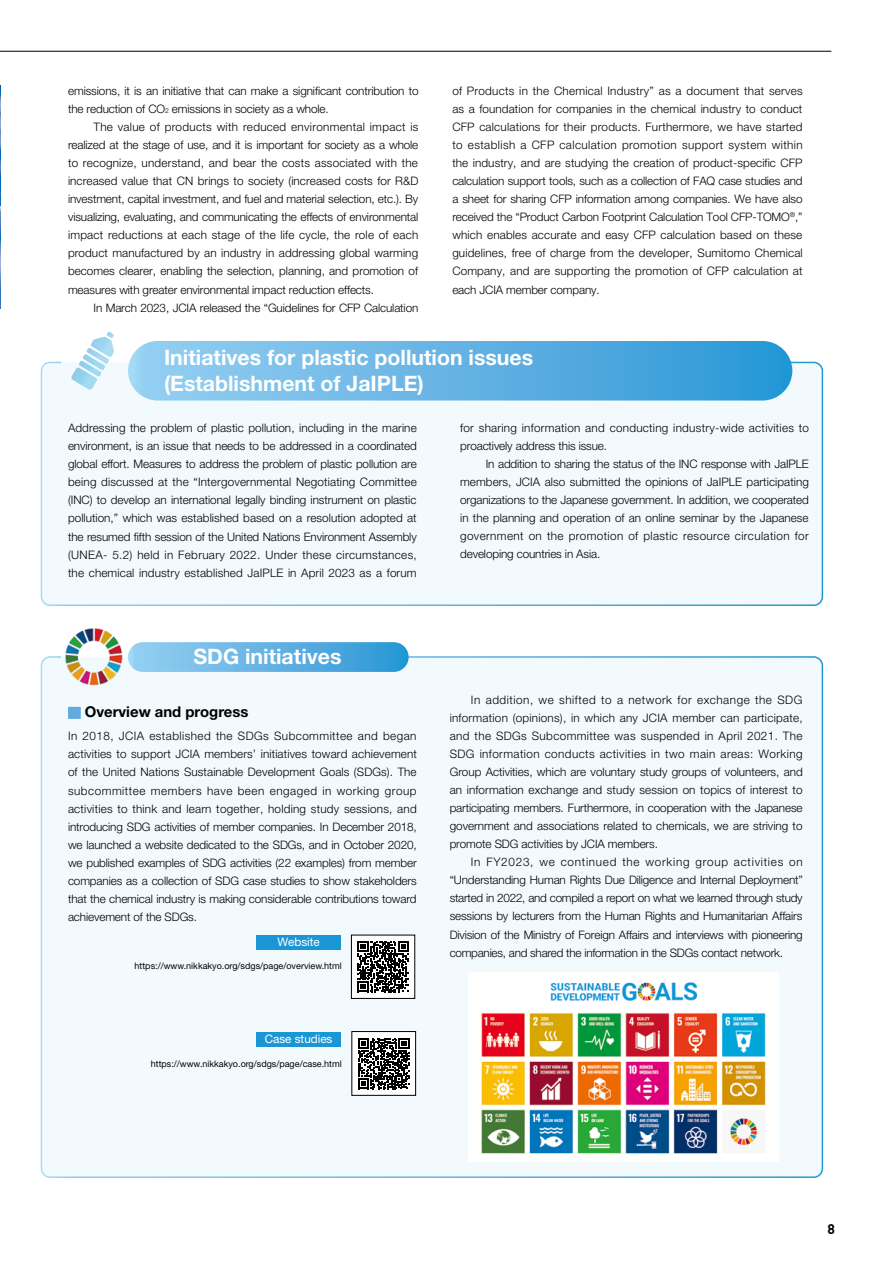
<style>
.page{position:relative;width:893px;height:1263px;background:#fff}
.page>*{position:absolute;margin:0;border:0;box-sizing:border-box;transform-origin:0 0}
.t1{font:700 21.3px/25.5px "Helvetica Neue LT Std";color:#fff}
.t2{font:700 14.85px "Helvetica Neue LT Std";color:#000}
.t3{font:700 13.8px "DIN Pro";color:#000}
.t4{font:300 11.7px/18px "Helvetica Neue LT Std";letter-spacing:-.01em;color:#000;text-align:justify}
.t5{font:300 11.7px/18px "Helvetica Neue LT Std";letter-spacing:.025em;color:#000}
.t6{font:11.7px "Helvetica Neue LT Std";color:#fff}
.t7{font:9px "Helvetica Neue LT Std";color:#000}
.s1{font-size:6.75px}
</style>
<div class="page">
<div style="left:41px;top:362px;width:781px;height:243px;background:#f2fafe;border-radius:9px"></div>
<div style="left:41px;top:657px;width:781px;height:520px;background:#f2fafe;border-radius:9px"></div>
<div style="left:128px;top:642px;width:281px;height:30px;background:linear-gradient(to right,#9ad0f2,#2a96d5);border-radius:15px"></div>
<img style="left:65px;top:628px;width:58px;height:58px">
<img style="left:0;top:85px;width:1px;height:223px">
<svg style="left:71px;top:331px;width:43px;height:59px"></svg>
<div style="left:128px;top:341px;width:664px;height:59px;background:linear-gradient(to right,#9ad0f3,#2996d5);border-radius:30px"></div>
<div style="left:68px;top:707px;width:13px;height:12px;background:#65aadd"></div>
<hr style="left:0;top:51px;width:831px;height:1px;background:#000">
<img style="left:468px;top:972px;width:311px;height:190px">
<div style="left:256px;top:935px;width:85px;height:15px;background:#1a96d5"></div>
<div style="left:351px;top:935px;width:64px;height:63px;background:#fff"></div>
<svg style="left:358px;top:941px;width:51px;height:51px"></svg>
<div style="left:351px;top:935px;width:64px;height:64px;border:1px solid #000"></div>
<div style="left:256px;top:1032px;width:85px;height:15px;background:#1a96d5"></div>
<div style="left:352px;top:1031px;width:64px;height:64px;background:#fff"></div>
<svg style="left:358px;top:1038px;width:51px;height:51px"></svg>
<div style="left:352px;top:1031px;width:64px;height:64px;border:1px solid #000"></div>
<p class="t4" style="left:68px;top:81px;width:352px">emissions, it is an initiative that can make a significant contribution to the reduction of CO<span class="s1">2</span> emissions in society as a whole.</p>
<p class="t4" style="left:68px;top:117px;width:352px;text-indent:26px">The value of products with reduced environmental impact is realized at the stage of use, and it is important for society as a whole to recognize, understand, and bear the costs associated with the increased value that CN brings to society (increased costs for R&amp;D investment, capital investment, and fuel and material selection, etc.). By visualizing, evaluating, and communicating the effects of environmental impact reductions at each stage of the life cycle, the role of each product manufactured by an industry in addressing global warming becomes clearer, enabling the selection, planning, and promotion of measures with greater environmental impact reduction effects.</p>
<p class="t4" style="left:94px;top:298px;width:326px">In March 2023, JCIA released the “Guidelines for CFP Calculation</p>
<p class="t4" style="left:452px;top:81px;width:352px">of Products in the Chemical Industry” as a document that serves as a foundation for companies in the chemical industry to conduct CFP calculations for their products. Furthermore, we have started to establish a CFP calculation promotion support system within the industry, and are studying the creation of product-specific CFP calculation support tools, such as a collection of FAQ case studies and a sheet for sharing CFP information among companies. We have also received the “Product Carbon Footprint Calculation Tool CFP-TOMO<sup>®</sup>,” which enables accurate and easy CFP calculation based on these guidelines, free of charge from the developer, Sumitomo Chemical Company, and are supporting the promotion of CFP calculation at each JCIA member company.</p>
<h1 class="t1" style="left:164px;top:344px;width:371px">Initiatives for plastic pollution issues (Establishment of JaIPLE)</h1>
<p class="t4" style="left:68px;top:419px;width:350px">Addressing the problem of plastic pollution, including in the marine environment, is an issue that needs to be addressed in a coordinated global effort. Measures to address the problem of plastic pollution are being discussed at the “Intergovernmental Negotiating Committee (INC) to develop an international legally binding instrument on plastic pollution,” which was established based on a resolution adopted at the resumed fifth session of the United Nations Environment Assembly (UNEA- 5.2) held in February 2022. Under these circumstances, the chemical industry established JaIPLE in April 2023 as a forum</p>
<p class="t5" style="left:460px;top:419px;width:350px">for sharing information and conducting industry-wide activities to proactively address this issue.</p>
<p class="t4" style="left:460px;top:455px;width:350px;text-indent:26px">In addition to sharing the status of the INC response with JaIPLE members, JCIA also submitted the opinions of JaIPLE participating organizations to the Japanese government. In addition, we cooperated in the planning and operation of an online seminar by the Japanese government on the promotion of plastic resource circulation for developing countries in Asia.</p>
<h1 class="t1" style="left:193px;top:643px;width:149px">SDG initiatives</h1>
<p class="t2" style="left:85px;top:703px;width:165px">Overview and progress</p>
<p class="t4" style="left:68px;top:727px;width:350px">In 2018, JCIA established the SDGs Subcommittee and began activities to support JCIA members’ initiatives toward achievement of the United Nations Sustainable Development Goals (SDGs). The subcommittee members have been engaged in working group activities to think and learn together, holding study sessions, and introducing SDG activities of member companies. In December 2018, we launched a website dedicated to the SDGs, and in October 2020, we published examples of SDG activities (22 examples) from member companies as a collection of SDG case studies to show stakeholders that the chemical industry is making considerable contributions toward achievement of the SDGs.</p>
<p class="t6" style="left:277px;top:935px;width:44px">Website</p>
<p class="t7" style="left:135px;top:961px;width:209px">https://www.nikkakyo.org/sdgs/page/overview.html</p>
<p class="t6" style="left:265px;top:1032px;width:69px">Case studies</p>
<p class="t7" style="left:151px;top:1058px;width:192px">https://www.nikkakyo.org/sdgs/page/case.html</p>
<p class="t4" style="left:450px;top:690px;width:355px;text-indent:21px">In addition, we shifted to a network for exchange the SDG information (opinions), in which any JCIA member can participate, and the SDGs Subcommittee was suspended in April 2021. The SDG information conducts activities in two main areas: Working Group Activities, which are voluntary study groups of volunteers, and an information exchange and study session on topics of interest to participating members. Furthermore, in cooperation with the Japanese government and associations related to chemicals, we are striving to promote SDG activities by JCIA members.</p>
<p class="t4" style="left:450px;top:853px;width:355px;text-indent:21px">In FY2023, we continued the working group activities on “Understanding Human Rights Due Diligence and Internal Deployment” started in 2022, and compiled a report on what we learned through study sessions by lecturers from the Human Rights and Humanitarian Affairs Division of the Ministry of Foreign Affairs and interviews with pioneering companies, and shared the information in the SDGs contact network.</p>
<p class="t3" style="left:828px;top:1218px;width:9px">8</p>
</div>
